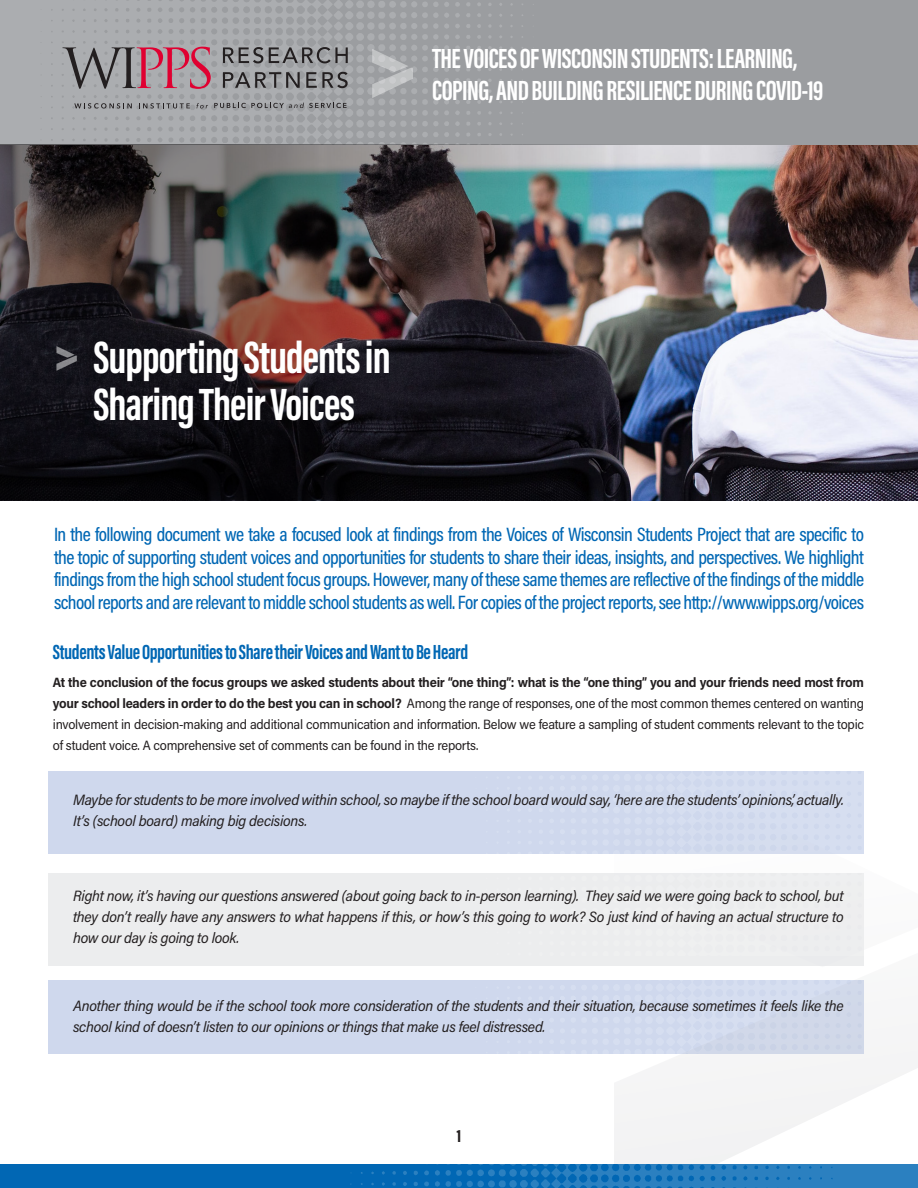
<style>
.page{position:relative;width:918px;height:1188px;background:#fff}
.page>*{position:absolute;margin:0;border:0;box-sizing:border-box;transform-origin:0 0}
.t1{font:900 99.6px "Axia Stencil";color:#fff}
.t2{font:700 46.5px/46.5px "Acumin Pro Extra Cond";letter-spacing:-.02em;color:#fff;text-align:center}
.t3{font:700 28.5px/31.5px "Acumin Pro Extra Cond";letter-spacing:-.02em;color:#fff}
.t4{font:700 21px "Acumin Pro Extra Cond";letter-spacing:-.02em;color:#0167b4}
.t5{font:500 19.5px/22.5px "Acumin Pro Cond";letter-spacing:-.03em;color:#0167b4;text-align:justify}
.t6{font:700 18px "Acumin Pro Cond";color:#231f20}
.t7{font:italic 15px/21px "Acumin Pro Semi Cond";letter-spacing:-.02em;color:#231f20}
.t8{font:13.5px/21px "Acumin Pro Semi Cond";letter-spacing:-.02em;color:#231f20;text-align:justify}
.s1{font-family:"Axia Stencil";font-weight:900;font-size:49.8px}
.s2{font-weight:700}
</style>
<div class="page">
<div style="left:49px;top:771px;width:815px;height:82px;background:#cfd8ed"></div>
<div style="left:49px;top:981px;width:815px;height:73px;background:#cfd8ed"></div>
<svg style="left:614px;top:853px;width:304px;height:311px;fill:#f4f4f5"></svg>
<img style="left:637px;top:145px;width:281px;height:355px">
<div style="left:0;top:0;width:918px;height:145px;background:#9b9da0"></div>
<img style="left:0;top:0;width:588px;height:145px">
<div style="left:49px;top:873px;width:815px;height:93px;background:#e6e7e9"></div>
<div style="left:0;top:1165px;width:918px;height:23px;background:#0167b4"></div>
<svg style="left:62px;top:47px;width:149px;height:42px"></svg>
<svg style="left:223px;top:47px;width:40px;height:16px"></svg>
<svg style="left:269px;top:47px;width:79px;height:16px"></svg>
<svg style="left:223px;top:72px;width:77px;height:16px"></svg>
<svg style="left:306px;top:72px;width:42px;height:16px"></svg>
<svg style="left:74px;top:103px;width:58px;height:6px"></svg>
<svg style="left:139px;top:103px;width:51px;height:6px"></svg>
<svg style="left:196px;top:103px;width:12px;height:5px"></svg>
<svg style="left:214px;top:103px;width:133px;height:5px"></svg>
<img style="left:0;top:145px;width:637px;height:355px">
<img style="left:49px;top:1164px;width:869px;height:24px">
<h1 class="t1" style="left:367px;top:6px;width:52px">&gt;</h1>
<h3 class="t3" style="left:432px;top:43px;width:393px">THE VOICES OF WISCONSIN STUDENTS: LEARNING,<br>COPING, AND BUILDING RESILIENCE DURING COVID-19</h3>
<h2 class="t2" style="left:54px;top:334px;width:338px"><span class="s1">&gt;</span> Supporting Students in<br>Sharing Their Voices</h2>
<p class="t5" style="left:54px;top:523px;width:812px">In the following document we take a focused look at findings from the Voices of Wisconsin Students Project that are specific to the topic of supporting student voices and opportunities for students to share their ideas, insights, and perspectives. We highlight findings from the high school student focus groups. However, many of these same themes are reflective of the findings of the middle school reports and are relevant to middle school students as well. For copies of the project reports, see http://www.wipps.org/voices</p>
<h3 class="t4" style="left:53px;top:639px;width:417px">Students Value Opportunities to Share their Voices and Want to Be Heard</h3>
<p class="t8" style="left:53px;top:671px;width:813px"><span class="s2">At the conclusion of the focus groups we asked students about their “one thing”: what is the “one thing” you and your friends need most from your school leaders in order to do the best you can in school?</span> Among the range of responses, one of the most common themes centered on wanting involvement in decision-making and additional communication and information. Below we feature a sampling of student comments relevant to the topic of student voice. A comprehensive set of comments can be found in the reports.</p>
<p class="t7" style="left:73px;top:788px;width:772px">Maybe for students to be more involved within school, so maybe if the school board would say, ‘here are the students’ opinions’, actually.<br>It’s (school board) making big decisions.</p>
<p class="t7" style="left:73px;top:884px;width:772px;text-align:justify">Right now, it’s having our questions answered (about going back to in-person learning). They said we were going back to school, but they don’t really have any answers to what happens if this, or how’s this going to work? So just kind of having an actual structure to how our day is going to look.</p>
<p class="t7" style="left:73px;top:994px;width:772px">Another thing would be if the school took more consideration of the students and their situation, because sometimes it feels like the school kind of doesn’t listen to our opinions or things that make us feel distressed.</p>
<p class="t6" style="left:457px;top:1124px;width:6px">1</p>
</div>
